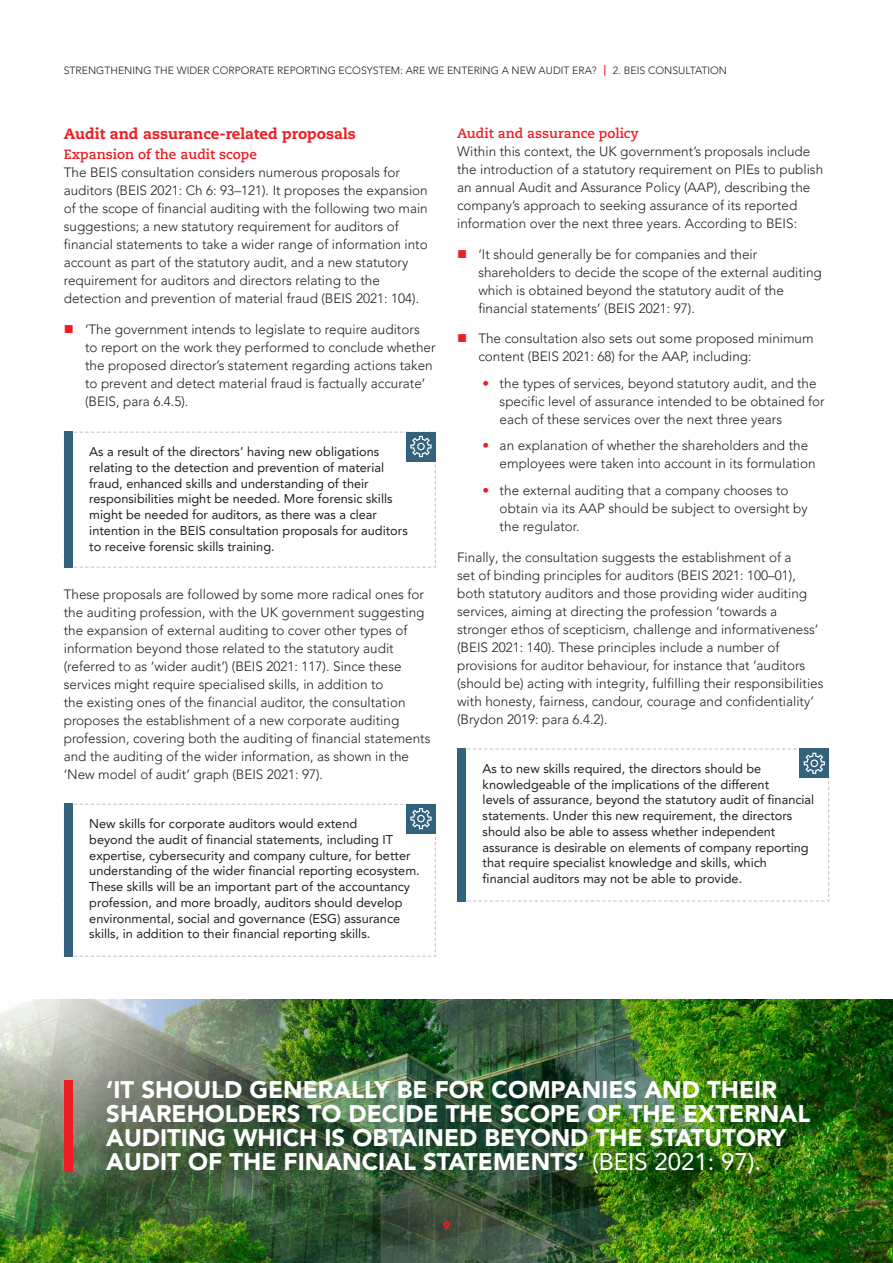
<style>
.page{position:relative;width:893px;height:1263px;background:#fff}
.page>*{position:absolute;margin:0;border:0;box-sizing:border-box;transform-origin:0 0}
.t1{font:900 24px/24px "Avenir LT Pro";color:#fff}
.t2{font:800 15px "Caecilia";color:#ee1d23}
.t3{font:300 13.5px/18px "Avenir LT Pro";color:#231f20}
.t4{font:700 13.5px "Caecilia";color:#ee1d23}
.t5{font:12.75px/15.8px "Avenir LT Pro";color:#231f20}
.t6{font:900 12px "Avenir LT Pro";color:#ee1d23}
.t7{font:300 10.5px "Avenir LT Pro";color:#231f20}
.s1{font-weight:800;color:#ee1d23}
.s2{color:#ee1d23}
.s3{font-weight:400}
</style>
<div class="page">
<svg style="left:64px;top:432px;width:372px;height:136px"></svg>
<svg style="left:64px;top:804px;width:372px;height:153px"></svg>
<svg style="left:457px;top:748px;width:372px;height:153px"></svg>
<img style="left:0;top:999px;width:893px;height:264px">
<div style="left:64px;top:1080px;width:8px;height:91px;background:#ee1d23"></div>
<p class="t7" style="left:64px;top:64px;width:665px">STRENGTHENING THE WIDER CORPORATE REPORTING ECOSYSTEM: ARE WE ENTERING A NEW AUDIT ERA? <span class="s1">|</span> 2. BEIS CONSULTATION</p>
<p class="t2" style="left:64px;top:125px;width:294px">Audit and assurance-related proposals</p>
<p class="t4" style="left:64px;top:147px;width:195px">Expansion of the audit scope</p>
<p class="t3" style="left:64px;top:164px;width:365px">The BEIS consultation considers numerous proposals for auditors (BEIS 2021: Ch 6: 93–121). It proposes the expansion of the scope of financial auditing with the following two main suggestions; a new statutory requirement for auditors of financial statements to take a wider range of information into account as part of the statutory audit, and a new statutory requirement for auditors and directors relating to the detection and prevention of material fraud (BEIS 2021: 104).</p>
<p class="t3" style="left:85px;top:320px;width:352px;text-indent:-21px"><span class="s2">■</span> ‘The government intends to legislate to require auditors to report on the work they performed to conclude whether the proposed director’s statement regarding actions taken to prevent and detect material fraud is factually accurate’ (BEIS, para 6.4.5).</p>
<p class="t5" style="left:89px;top:444px;width:320px">As a result of the directors’ having new obligations relating to the detection and prevention of material fraud, enhanced skills and understanding of their responsibilities might be needed. More forensic skills might be needed for auditors, as there was a clear intention in the BEIS consultation proposals for auditors to receive forensic skills training.</p>
<p class="t3" style="left:64px;top:585px;width:368px">These proposals are followed by some more radical ones for the auditing profession, with the UK government suggesting the expansion of external auditing to cover other types of information beyond those related to the statutory audit (referred to as ‘wider audit’) (BEIS 2021: 117). Since these services might require specialised skills, in addition to<br>the existing ones of the financial auditor, the consultation proposes the establishment of a new corporate auditing profession, covering both the auditing of financial statements and the auditing of the wider information, as shown in the ‘New model of audit’ graph (BEIS 2021: 97).</p>
<p class="t5" style="left:89px;top:816px;width:332px">New skills for corporate auditors would extend<br>beyond the audit of financial statements, including IT expertise, cybersecurity and company culture, for better understanding of the wider financial reporting ecosystem.<br>These skills will be an important part of the accountancy profession, and more broadly, auditors should develop environmental, social and governance (ESG) assurance skills, in addition to their financial reporting skills.</p>
<p class="t4" style="left:457px;top:125px;width:183px">Audit and assurance policy</p>
<p class="t3" style="left:457px;top:142px;width:368px">Within this context, the UK government’s proposals include the introduction of a statutory requirement on PIEs to publish an annual Audit and Assurance Policy (AAP), describing the company’s approach to seeking assurance of its reported information over the next three years. According to BEIS:</p>
<p class="t3" style="left:478px;top:245px;width:345px;text-indent:-21px"><span class="s2">■</span> ‘It should generally be for companies and their shareholders to decide the scope of the external auditing which is obtained beyond the statutory audit of the financial statements’ (BEIS 2021: 97).</p>
<p class="t3" style="left:478px;top:330px;width:337px;text-indent:-21px"><span class="s2">■</span> The consultation also sets out some proposed minimum content (BEIS 2021: 68) for the AAP, including:</p>
<p class="t3" style="left:500px;top:374px;width:327px;text-indent:-17px"><span class="s1">•</span> the types of services, beyond statutory audit, and the specific level of assurance intended to be obtained for each of these services over the next three years</p>
<p class="t3" style="left:500px;top:437px;width:317px;text-indent:-17px"><span class="s1">•</span> an explanation of whether the shareholders and the employees were taken into account in its formulation</p>
<p class="t3" style="left:500px;top:481px;width:310px;text-indent:-17px"><span class="s1">•</span> the external auditing that a company chooses to obtain via its AAP should be subject to oversight by the regulator.</p>
<p class="t3" style="left:457px;top:548px;width:368px">Finally, the consultation suggests the establishment of a<br>set of binding principles for auditors (BEIS 2021: 100–01), both statutory auditors and those providing wider auditing services, aiming at directing the profession ‘towards a stronger ethos of scepticism, challenge and informativeness’ (BEIS 2021: 140). These principles include a number of provisions for auditor behaviour, for instance that ‘auditors (should be) acting with integrity, fulfilling their responsibilities with honesty, fairness, candour, courage and confidentiality’ (Brydon 2019: para 6.4.2).</p>
<p class="t5" style="left:483px;top:760px;width:333px">As to new skills required, the directors should be knowledgeable of the implications of the different<br>levels of assurance, beyond the statutory audit of financial statements. Under this new requirement, the directors should also be able to assess whether independent assurance is desirable on elements of company reporting that require specialist knowledge and skills, which financial auditors may not be able to provide.</p>
<h1 class="t1" style="left:106px;top:1078px;width:705px">‘IT SHOULD GENERALLY BE FOR COMPANIES AND THEIR SHAREHOLDERS TO DECIDE THE SCOPE OF THE EXTERNAL AUDITING WHICH IS OBTAINED BEYOND THE STATUTORY AUDIT OF THE FINANCIAL STATEMENTS’ <span class="s3">(BEIS 2021: 97).</span></h1>
<p class="t6" style="left:443px;top:1218px;width:9px">9</p>
</div>
